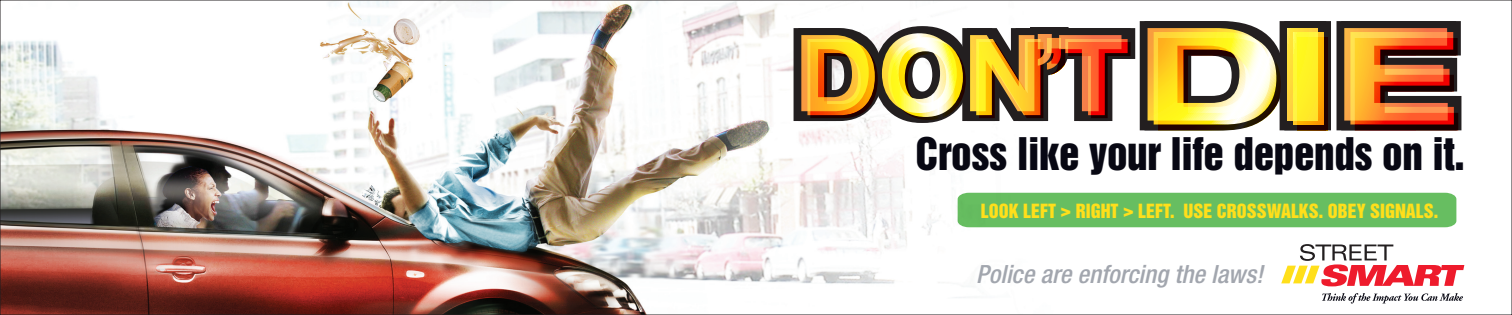
<style>
.page{position:relative;width:1512px;height:315px;background:#fff}
.page>*{position:absolute;margin:0;border:0;box-sizing:border-box;transform-origin:0 0}
.t1{font:41.12px "Helvetica Inserat";letter-spacing:-.01em;color:#080813}
.t2{font:italic 500 condensed 25.11px "Helvetica Neue";color:#a2a6ae}
.t3{font:17.94px "Helvetica Inserat";color:#ffdf1b}
</style>
<div class="page">
<img style="left:2px;top:2px;width:1414px;height:311px">
<svg style="left:1281px;top:244px;width:183px;height:42px"></svg>
<svg style="left:1322px;top:293px;width:141px;height:11px"></svg>
<svg style="left:1136px;top:13px;width:156px;height:126px"></svg>
<div style="left:1284px;top:21px;width:47px;height:109px;border:17px solid #231f20"></div>
<svg style="left:1298px;top:38px;width:30px;height:93px"></svg>
<svg style="left:785px;top:18px;width:496px;height:113px"></svg>
<svg style="left:1287px;top:28px;width:30px;height:93px;background:#ffec2d"></svg>
<svg style="left:1328px;top:13px;width:134px;height:126px"></svg>
<div style="left:958px;top:193px;width:498px;height:34px;background:#67be61"></div>
<h1 class="t1" style="left:916px;top:129px;width:551px">Cross like your life depends on it.</h1>
<p class="t3" style="left:981px;top:201px;width:459px">LOOK LEFT &gt; RIGHT &gt; LEFT. USE CROSSWALKS. OBEY SIGNALS.</p>
<h2 class="t2" style="left:976px;top:259px;width:288px">Police are enforcing the laws!</h2>
</div>
